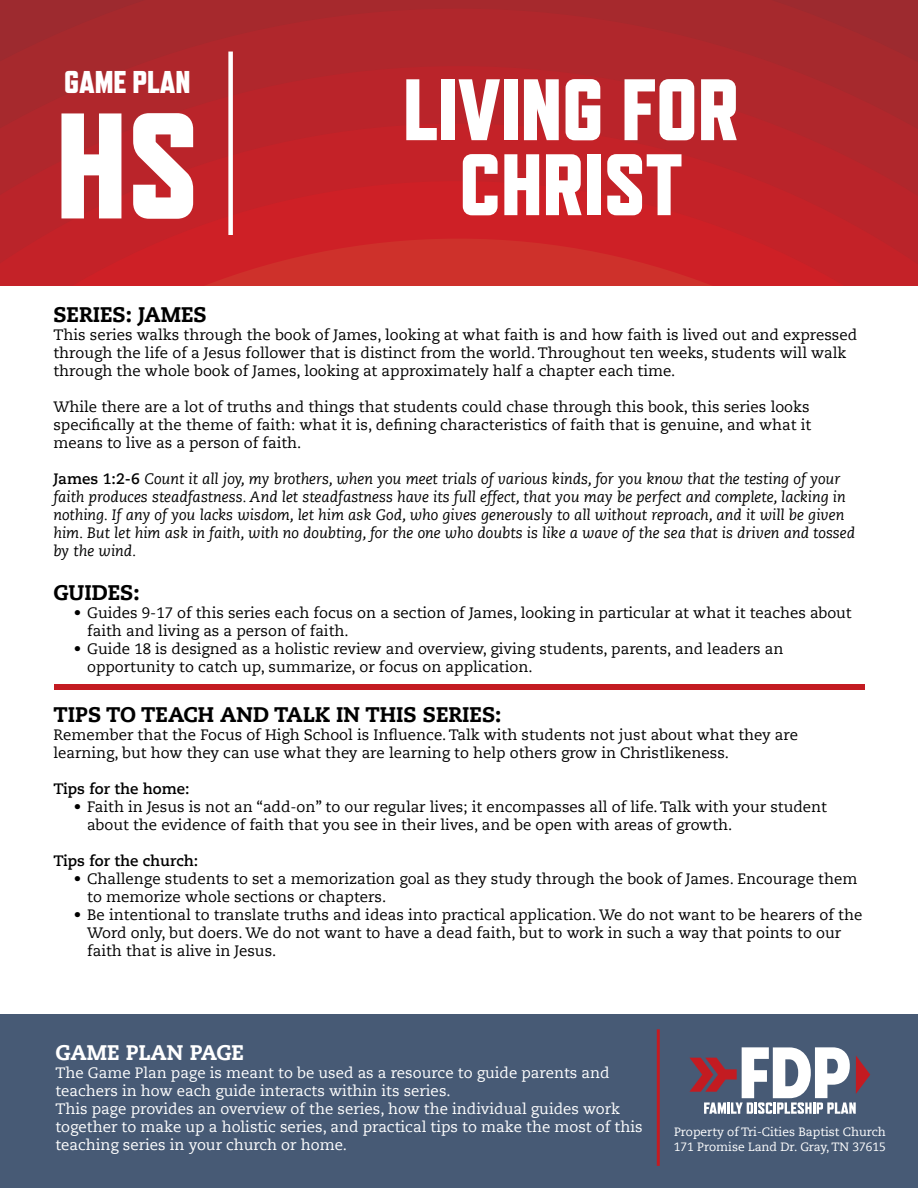
<style>
.page{position:relative;width:918px;height:1188px;background:#fff}
.page>*{position:absolute;margin:0;border:0;box-sizing:border-box;transform-origin:0 0}
.t1{font:800 150px "Refrigerator Deluxe";color:#fff}
.t2{font:800 87px/75px "Refrigerator Deluxe";color:#fff;text-align:center}
.t3{font:800 52.5px/43.5px "Refrigerator Deluxe";color:#fff}
.t4{font:800 31.5px "Refrigerator Deluxe";color:#fff}
.t5{font:800 21px "Caecilia LT Std";color:#000}
.t6{font:800 21px "Caecilia LT Std";color:#fff}
.t7{font:15px/18px "Caecilia LT Std";color:#000}
.t8{font:italic 15px/18px "Caecilia LT Std";color:#000}
.t9{font:15px/18px "Caecilia LT Std";color:#fff}
.t10{font:700 15px "Caecilia LT Std";color:#000}
.t11{font:12px/14.4px "Caecilia LT Std";color:#fff}
.s1{font-weight:700;font-style:normal}
</style>
<div class="page">
<svg style="left:0;top:0;width:918px;height:9px;background:#a3292d"></svg>
<svg style="left:0;top:9px;width:918px;height:57px;background:#a9282c"></svg>
<svg style="left:0;top:66px;width:918px;height:58px;background:#b3252b"></svg>
<svg style="left:0;top:124px;width:918px;height:57px;background:#bc2329"></svg>
<svg style="left:0;top:181px;width:918px;height:58px;background:#c62127"></svg>
<svg style="left:0;top:239px;width:918px;height:46px;background:#cb2628"></svg>
<div style="left:228px;top:52px;width:5px;height:183px;background:#fff"></div>
<div style="left:0;top:1015px;width:918px;height:173px;background:#475a75"></div>
<hr style="left:657px;top:1029px;width:3px;height:137px;background:#c31b21">
<svg style="left:689px;top:1047px;width:181px;height:67px"></svg>
<div style="left:54px;top:685px;width:810px;height:5px;background:#c31b21"></div>
<h3 class="t3" style="left:181px;top:62px;width:504px">THE GOSPEL OF JESUS HAS<br>BEEN SENT TO THE NATIONS</h3>
<h3 class="t4" style="left:64px;top:63px;width:128px">GAME PLAN</h3>
<h2 class="t2" style="left:403px;top:71px;width:338px">LIVING FOR<br>CHRIST</h2>
<h1 class="t1" style="left:56px;top:77px;width:145px">HS</h1>
<h3 class="t5" style="left:53px;top:302px;width:155px">SERIES: JAMES</h3>
<p class="t7" style="left:53px;top:326px;width:805px">This series walks through the book of James, looking at what faith is and how faith is lived out and expressed through the life of a Jesus follower that is distinct from the world. Throughout ten weeks, students will walk through the whole book of James, looking at approximately half a chapter each time.</p>
<p class="t7" style="left:53px;top:398px;width:760px">While there are a lot of truths and things that students could chase through this book, this series looks specifically at the theme of faith: what it is, defining characteristics of faith that is genuine, and what it means to live as a person of faith.</p>
<p class="t8" style="left:53px;top:470px;width:803px"><span class="s1">James 1:2-6</span> Count it all joy, my brothers, when you meet trials of various kinds, for you know that the testing of your faith produces steadfastness. And let steadfastness have its full effect, that you may be perfect and complete, lacking in nothing. If any of you lacks wisdom, let him ask God, who gives generously to all without reproach, and it will be given him. But let him ask in faith, with no doubting, for the one who doubts is like a wave of the sea that is driven and tossed by the wind.</p>
<h3 class="t5" style="left:53px;top:579px;width:88px">GUIDES:</h3>
<p class="t7" style="left:87px;top:604px;width:766px;text-indent:-14px">• Guides 9-17 of this series each focus on a section of James, looking in particular at what it teaches about faith and living as a person of faith.</p>
<p class="t7" style="left:87px;top:640px;width:698px;text-indent:-14px">• Guide 18 is designed as a holistic review and overview, giving students, parents, and leaders an opportunity to catch up, summarize, or focus on application.</p>
<h3 class="t5" style="left:53px;top:702px;width:450px">TIPS TO TEACH AND TALK IN THIS SERIES:</h3>
<p class="t7" style="left:53px;top:726px;width:746px">Remember that the Focus of High School is Influence. Talk with students not just about what they are learning, but how they can use what they are learning to help others grow in Christlikeness.</p>
<p class="t10" style="left:53px;top:780px;width:138px">Tips for the home:</p>
<p class="t7" style="left:87px;top:798px;width:741px;text-indent:-14px">• Faith in Jesus is not an “add-on” to our regular lives; it encompasses all of life. Talk with your student about the evidence of faith that you see in their lives, and be open with areas of growth.</p>
<p class="t10" style="left:53px;top:852px;width:146px">Tips for the church:</p>
<p class="t7" style="left:87px;top:870px;width:772px;text-indent:-14px">• Challenge students to set a memorization goal as they study through the book of James. Encourage them to memorize whole sections or chapters.</p>
<p class="t7" style="left:87px;top:906px;width:777px;text-indent:-14px">• Be intentional to translate truths and ideas into practical application. We do not want to be hearers of the<br>Word only, but doers. We do not want to have a dead faith, but to work in such a way that points to our faith that is alive in Jesus.</p>
<h3 class="t6" style="left:55px;top:1040px;width:190px">GAME PLAN PAGE</h3>
<p class="t9" style="left:55px;top:1065px;width:589px">The Game Plan page is meant to be used as a resource to guide parents and teachers in how each guide interacts within its series.<br>This page provides an overview of the series, how the individual guides work together to make up a holistic series, and practical tips to make the most of this teaching series in your church or home.</p>
<p class="t11" style="left:674px;top:1125px;width:213px">Property of Tri-Cities Baptist Church<br>171 Promise Land Dr. Gray, TN 37615</p>
</div>
